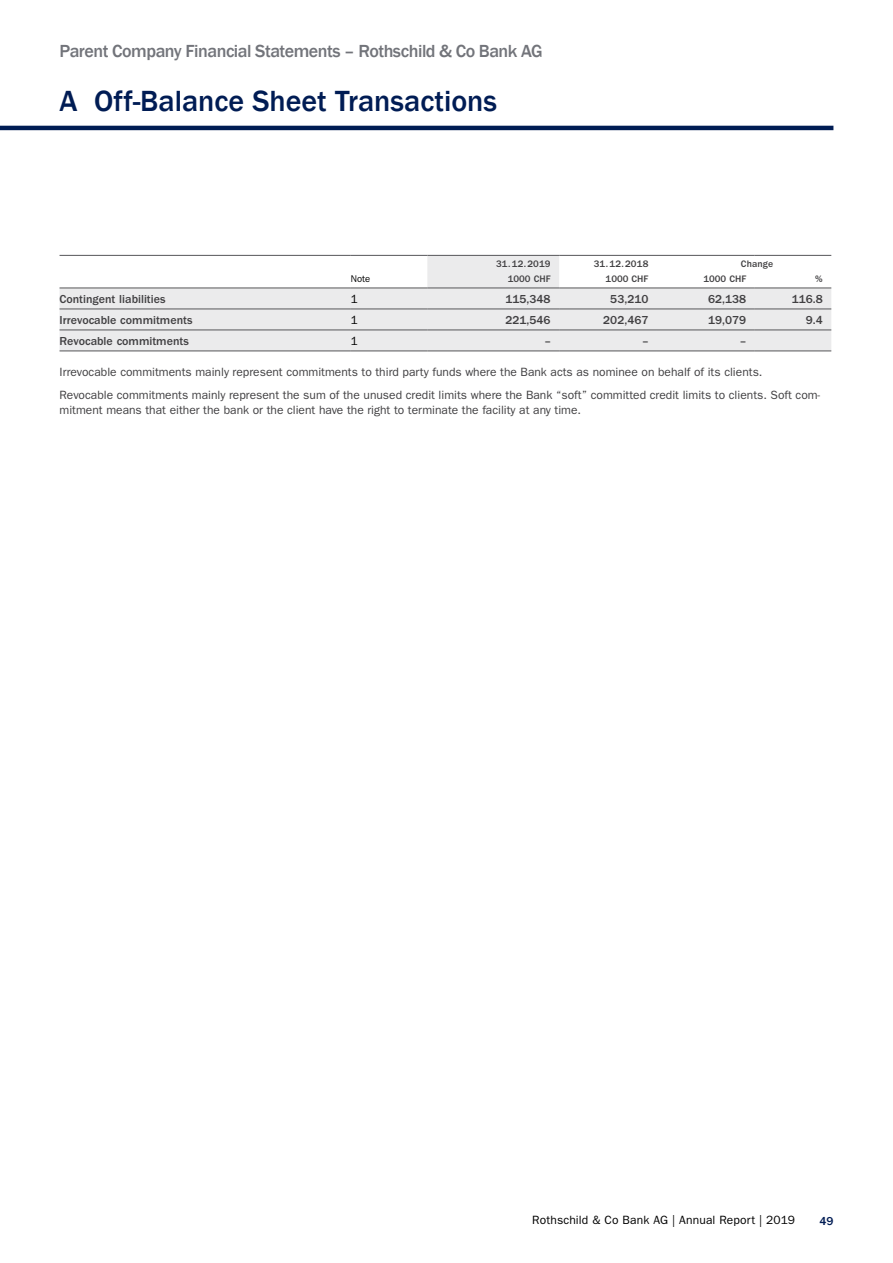
<style>
.page{position:relative;width:893px;height:1263px;background:#fff}
.page>*{position:absolute;margin:0;border:0;box-sizing:border-box;transform-origin:0 0}
.t1{font:500 30px "Franklin Gothic";color:#001c54}
.t2{font:500 18px "Franklin Gothic";letter-spacing:-.025em;color:#72747a}
.t3{font:12px/23.5px "ITC Franklin Gothic Std";color:#414042}
.t4{font:500 12px "ITC Franklin Gothic Std";color:#414042}
.t5{font:12px "ITC Franklin Gothic Std";letter-spacing:.01em;color:#000}
.t6{font:500 12px "Franklin Gothic";color:#001c54}
.t7{font:500 9.75px "ITC Franklin Gothic Std";color:#414042}
.t8{font:9.75px "ITC Franklin Gothic Std";color:#000}
</style>
<div class="page">
<hr style="left:0;top:126px;width:833px;height:4px;background:#001c54">
<svg style="left:60px;top:256px;width:771px;height:95px;fill:#ebebec"></svg>
<hr style="left:60px;top:255px;width:291px;height:1px;background:#565659">
<hr style="left:351px;top:255px;width:76px;height:1px;background:#565659">
<hr style="left:427px;top:255px;width:132px;height:1px;background:#565659">
<hr style="left:559px;top:255px;width:98px;height:1px;background:#565659">
<hr style="left:657px;top:255px;width:98px;height:1px;background:#565659">
<hr style="left:755px;top:255px;width:76px;height:1px;background:#565659">
<hr style="left:60px;top:288px;width:291px;height:1px;background:#565659">
<hr style="left:351px;top:288px;width:76px;height:1px;background:#565659">
<hr style="left:427px;top:288px;width:132px;height:1px;background:#565659">
<hr style="left:559px;top:288px;width:98px;height:1px;background:#565659">
<hr style="left:657px;top:288px;width:98px;height:1px;background:#565659">
<hr style="left:755px;top:288px;width:76px;height:1px;background:#565659">
<hr style="left:60px;top:309px;width:291px;height:1px;background:#565659">
<hr style="left:351px;top:309px;width:76px;height:1px;background:#565659">
<hr style="left:427px;top:309px;width:132px;height:1px;background:#565659">
<hr style="left:559px;top:309px;width:98px;height:1px;background:#565659">
<hr style="left:657px;top:309px;width:98px;height:1px;background:#565659">
<hr style="left:755px;top:309px;width:76px;height:1px;background:#565659">
<hr style="left:60px;top:330px;width:291px;height:1px;background:#565659">
<hr style="left:351px;top:330px;width:76px;height:1px;background:#565659">
<hr style="left:427px;top:330px;width:132px;height:1px;background:#565659">
<hr style="left:559px;top:330px;width:98px;height:1px;background:#565659">
<hr style="left:657px;top:330px;width:98px;height:1px;background:#565659">
<hr style="left:755px;top:330px;width:76px;height:1px;background:#565659">
<hr style="left:60px;top:351px;width:291px;height:1px;background:#565659">
<hr style="left:351px;top:351px;width:76px;height:1px;background:#565659">
<hr style="left:427px;top:351px;width:132px;height:1px;background:#565659">
<hr style="left:559px;top:351px;width:98px;height:1px;background:#565659">
<hr style="left:657px;top:351px;width:98px;height:1px;background:#565659">
<hr style="left:755px;top:351px;width:76px;height:1px;background:#565659">
<h2 class="t2" style="left:60px;top:39px;width:485px">Parent Company Financial Statements – Rothschild &amp; Co Bank AG</h2>
<h1 class="t1" style="left:60px;top:82px;width:439px">A Off-Balance Sheet Transactions</h1>
<p class="t7" style="left:496px;top:258px;width:56px">31.12.2019</p>
<p class="t7" style="left:594px;top:258px;width:56px">31.12.2018</p>
<p class="t7" style="left:741px;top:258px;width:34px">Change</p>
<p class="t8" style="left:351px;top:273px;width:21px">Note</p>
<p class="t7" style="left:508px;top:273px;width:44px">1000 CHF</p>
<p class="t7" style="left:606px;top:273px;width:44px">1000 CHF</p>
<p class="t7" style="left:703px;top:273px;width:44px">1000 CHF</p>
<p class="t7" style="left:815px;top:273px;width:9px">%</p>
<p class="t4" style="left:60px;top:292px;width:107px">Contingent liabilities</p>
<p class="t5" style="left:351px;top:292px;width:8px">1</p>
<p class="t4" style="left:505px;top:292px;width:47px">115,348</p>
<p class="t4" style="left:610px;top:292px;width:40px">53,210</p>
<p class="t4" style="left:708px;top:292px;width:40px">62,138</p>
<p class="t4" style="left:792px;top:292px;width:33px">116.8</p>
<p class="t4" style="left:60px;top:313px;width:134px">Irrevocable commitments</p>
<p class="t5" style="left:351px;top:313px;width:8px">1</p>
<p class="t4" style="left:505px;top:313px;width:47px">221,546</p>
<p class="t4" style="left:603px;top:313px;width:47px">202,467</p>
<p class="t4" style="left:708px;top:313px;width:40px">19,079</p>
<p class="t4" style="left:806px;top:313px;width:19px">9.4</p>
<p class="t4" style="left:60px;top:334px;width:131px">Revocable commitments</p>
<p class="t5" style="left:351px;top:334px;width:8px">1</p>
<p class="t4" style="left:545px;top:334px;width:7px">–</p>
<p class="t4" style="left:642px;top:334px;width:7px">–</p>
<p class="t4" style="left:740px;top:334px;width:7px">–</p>
<p class="t3" style="left:60px;top:360px;width:762px">Irrevocable commitments mainly represent commitments to third party funds where the Bank acts as nominee on behalf of its clients.<br>Revocable commitments mainly represent the sum of the unused credit limits where the Bank “soft” committed credit limits to clients. Soft com-</p>
<p class="t3" style="left:60px;top:399px;width:523px">mitment means that either the bank or the client have the right to terminate the facility at any time.</p>
<p class="t5" style="left:532px;top:1213px;width:264px">Rothschild &amp; Co Bank AG | Annual Report | 2019</p>
<p class="t6" style="left:819px;top:1213px;width:16px">49</p>
</div>
